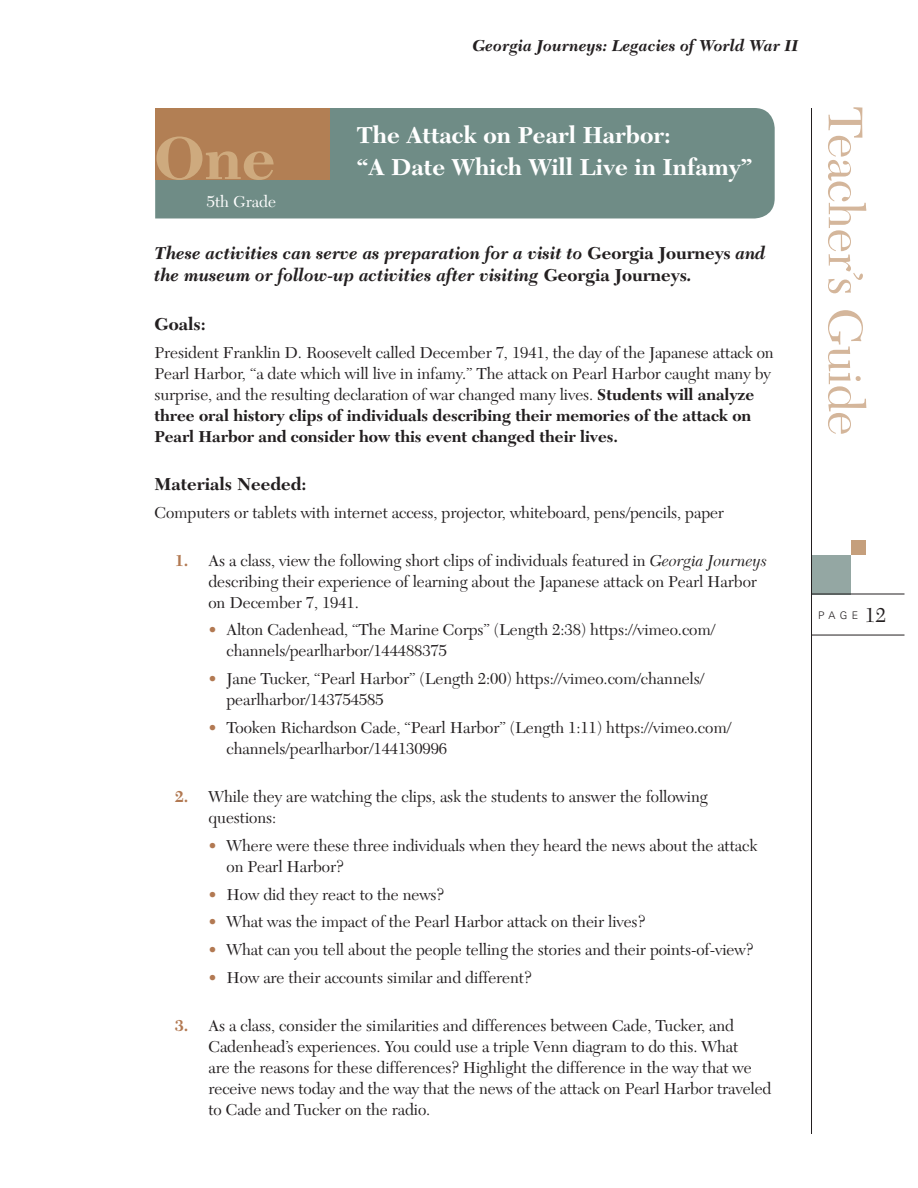
<style>
.page{position:relative;width:918px;height:1188px;background:#fff}
.page>*{position:absolute;margin:0;border:0;box-sizing:border-box;transform-origin:0 0}
.t1{font:700 63px "New Caledonia";color:#ceaa7e}
.t2{font:50.7px "New Caledonia";letter-spacing:-.01em;color:#d4b69b}
.t3{font:700 24px/31.5px "New Caledonia";color:#fff}
.t4{font:italic 700 18px/22.5px "New Caledonia";letter-spacing:-.005em;color:#231f20}
.t5{font:700 18px "New Caledonia";color:#231f20}
.t6{font:16.5px/21px "New Caledonia";letter-spacing:-.005em;color:#231f20}
.t7{font:italic 700 16.5px "New Caledonia";color:#231f20}
.t8{font:16.5px "New Caledonia";color:#fff}
.t9{font:300 10.5px "Univers";color:#231f20}
.s1{font-style:normal}
.s2{font-weight:700}
.s3{font-weight:700;color:#b27952}
.s4{font-style:italic}
.s5{color:#b27952}
.s6{font-family:"New Caledonia";font-weight:400;font-size:21px}
</style>
<div class="page">
<div style="left:811px;top:555px;width:40px;height:39px;background:#94a7a3"></div>
<div style="left:851px;top:540px;width:15px;height:15px;background:#c59f7c"></div>
<hr style="left:811px;top:108px;width:1px;height:1026px;background:#231f20">
<hr style="left:811px;top:594px;width:94px;height:1px;background:#231f20">
<hr style="left:811px;top:635px;width:94px;height:1px;background:#231f20">
<div style="left:155px;top:108px;width:620px;height:110px;background:#6f8c86"></div>
<div style="left:155px;top:108px;width:175px;height:72px;background:#b27f54"></div>
<p class="t7" style="left:472px;top:36px;width:327px">Georgia Journeys: Legacies of World War II</p>
<h1 class="t1" style="left:154px;top:121px;width:123px">One</h1>
<h3 class="t3" style="left:357px;top:120px;width:397px">The Attack on Pearl Harbor:<br>“A Date Which Will Live in Infamy”</h3>
<p class="t8" style="left:207px;top:192px;width:71px">5th Grade</p>
<p class="t4" style="left:154px;top:242px;width:613px">These activities can serve as preparation for a visit to <span class="s1">Georgia Journeys</span> and the museum or follow-up activities after visiting <span class="s1">Georgia Journeys</span>.</p>
<p class="t5" style="left:154px;top:314px;width:53px">Goals:</p>
<p class="t6" style="left:154px;top:342px;width:621px">President Franklin D. Roosevelt called December 7, 1941, the day of the Japanese attack on Pearl Harbor, “a date which will live in infamy.” The attack on Pearl Harbor caught many by surprise, and the resulting declaration of war changed many lives. <span class="s2">Students will analyze three oral history clips of individuals describing their memories of the attack on Pearl Harbor and consider how this event changed their lives.</span></p>
<p class="t5" style="left:154px;top:473px;width:154px">Materials Needed:</p>
<p class="t6" style="left:154px;top:502px;width:571px">Computers or tablets with internet access, projector, whiteboard, pens/pencils, paper</p>
<p class="t6" style="left:208px;top:550px;width:560px;text-indent:-34px"><span class="s3">1.</span> As a class, view the following short clips of individuals featured in <span class="s4">Georgia Journeys </span>describing their experience of learning about the Japanese attack on Pearl Harbor on December 7, 1941.</p>
<p class="t6" style="left:226px;top:620px;width:490px;text-indent:-18px"><span class="s5">•</span> Alton Cadenhead, “The Marine Corps” (Length 2:38) https://vimeo.com/ channels/pearlharbor/144488375</p>
<p class="t6" style="left:227px;top:669px;width:479px;text-indent:-18px"><span class="s5">•</span> Jane Tucker, “Pearl Harbor” (Length 2:00) https://vimeo.com/channels/ pearlharbor/143754585</p>
<p class="t6" style="left:227px;top:717px;width:506px;text-indent:-18px"><span class="s5">•</span> Tooken Richardson Cade, “Pearl Harbor” (Length 1:11) https://vimeo.com/ channels/pearlharbor/144130996</p>
<p class="t6" style="left:209px;top:786px;width:501px;text-indent:-34px"><span class="s3">2.</span> While they are watching the clips, ask the students to answer the following questions:</p>
<p class="t6" style="left:227px;top:835px;width:532px;text-indent:-18px"><span class="s5">•</span> Where were these three individuals when they heard the news about the attack on Pearl Harbor?</p>
<p class="t6" style="left:209px;top:884px;width:237px"><span class="s5">•</span> How did they react to the news?</p>
<p class="t6" style="left:209px;top:912px;width:438px"><span class="s5">•</span> What was the impact of the Pearl Harbor attack on their lives?</p>
<p class="t6" style="left:209px;top:939px;width:546px"><span class="s5">•</span> What can you tell about the people telling the stories and their points-of-view?</p>
<p class="t6" style="left:209px;top:967px;width:324px"><span class="s5">•</span> How are their accounts similar and different?</p>
<p class="t6" style="left:209px;top:1015px;width:564px;text-indent:-34px"><span class="s3">3.</span> As a class, consider the similarities and differences between Cade, Tucker, and Cadenhead’s experiences. You could use a triple Venn diagram to do this. What<br>are the reasons for these differences? Highlight the difference in the way that we receive news today and the way that the news of the attack on Pearl Harbor traveled to Cade and Tucker on the radio.</p>
<h2 class="t2" style="left:875px;top:106px;width:331px;rotate:90deg">Teacher’s Guide</h2>
<p class="t9" style="left:818px;top:609px;width:69px">PAGE <span class="s6">12</span></p>
</div>
